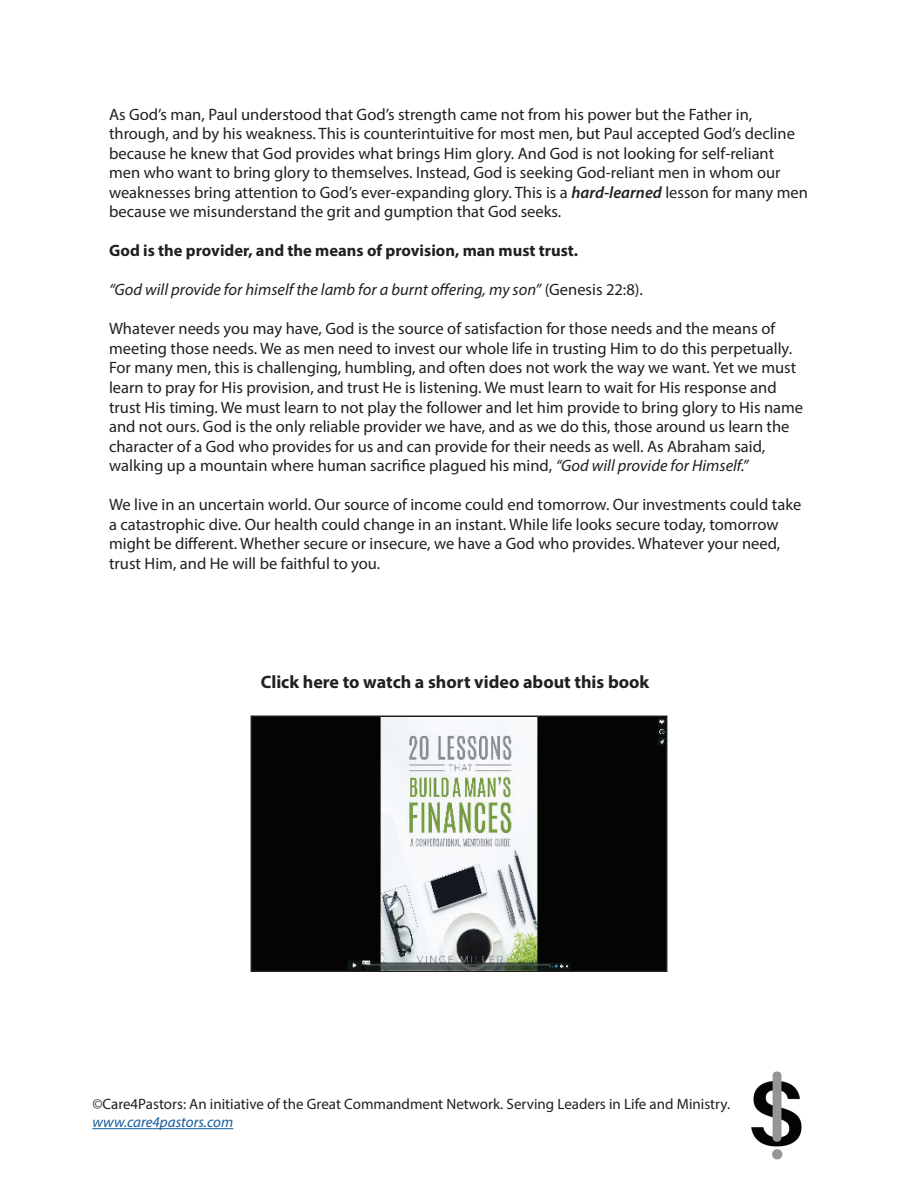
<style>
.page{position:relative;width:918px;height:1188px;background:#fff}
.page>*{position:absolute;margin:0;border:0;box-sizing:border-box;transform-origin:0 0}
.t1{font:700 18px "Myriad Pro";color:#231f20}
.t2{font:16.5px/19.5px "Myriad Pro";color:#231f20}
.t3{font:italic 16.5px "Myriad Pro";color:#231f20}
.t4{font:700 16.5px "Myriad Pro";color:#231f20}
.t5{font:15px "Myriad Pro";color:#231f20}
.t6{font:italic 15px "Myriad Pro";color:#175d9e}
.s1{font-weight:600;font-style:italic}
.s2{font-style:normal}
.s3{font-style:italic}
</style>
<div class="page">
<img style="left:751px;top:1071px;width:51px;height:89px">
<hr style="left:92px;top:1128px;width:141px;height:1px;background:#175d9e">
<img style="left:254px;top:719px;width:410px;height:250px">
<div style="left:251px;top:716px;width:416px;height:256px;border:2px solid #231f20"></div>
<p class="t2" style="left:109px;top:104px;width:700px">As God’s man, Paul understood that God’s strength came not from his power but the Father in, through, and by his weakness. This is counterintuitive for most men, but Paul accepted God’s decline because he knew that God provides what brings Him glory. And God is not looking for self-reliant men who want to bring glory to themselves. Instead, God is seeking God-reliant men in whom our weaknesses bring attention to God’s ever-expanding glory. This is a <span class="s1">hard-learned</span> lesson for many men because we misunderstand the grit and gumption that God seeks.</p>
<p class="t4" style="left:109px;top:240px;width:471px">God is the provider, and the means of provision, man must trust.</p>
<p class="t3" style="left:109px;top:280px;width:535px">“God will provide for himself the lamb for a burnt offering, my son” <span class="s2">(Genesis 22:8).</span></p>
<p class="t2" style="left:109px;top:319px;width:696px">Whatever needs you may have, God is the source of satisfaction for those needs and the means of meeting those needs. We as men need to invest our whole life in trusting Him to do this perpetually.<br>For many men, this is challenging, humbling, and often does not work the way we want. Yet we must learn to pray for His provision, and trust He is listening. We must learn to wait for His response and trust His timing. We must learn to not play the follower and let him provide to bring glory to His name and not ours. God is the only reliable provider we have, and as we do this, those around us learn the character of a God who provides for us and can provide for their needs as well. As Abraham said, walking up a mountain where human sacrifice plagued his mind, <span class="s3">“God will provide for Himself.”</span></p>
<p class="t2" style="left:109px;top:494px;width:694px">We live in an uncertain world. Our source of income could end tomorrow. Our investments could take a catastrophic dive. Our health could change in an instant. While life looks secure today, tomorrow might be different. Whether secure or insecure, we have a God who provides. Whatever your need, trust Him, and He will be faithful to you.</p>
<p class="t1" style="left:261px;top:670px;width:390px">Click here to watch a short video about this book</p>
<p class="t5" style="left:92px;top:1095px;width:639px">©Care4Pastors: An initiative of the Great Commandment Network. Serving Leaders in Life and Ministry.</p>
<p class="t6" style="left:92px;top:1113px;width:142px">www.care4pastors.com</p>
</div>
